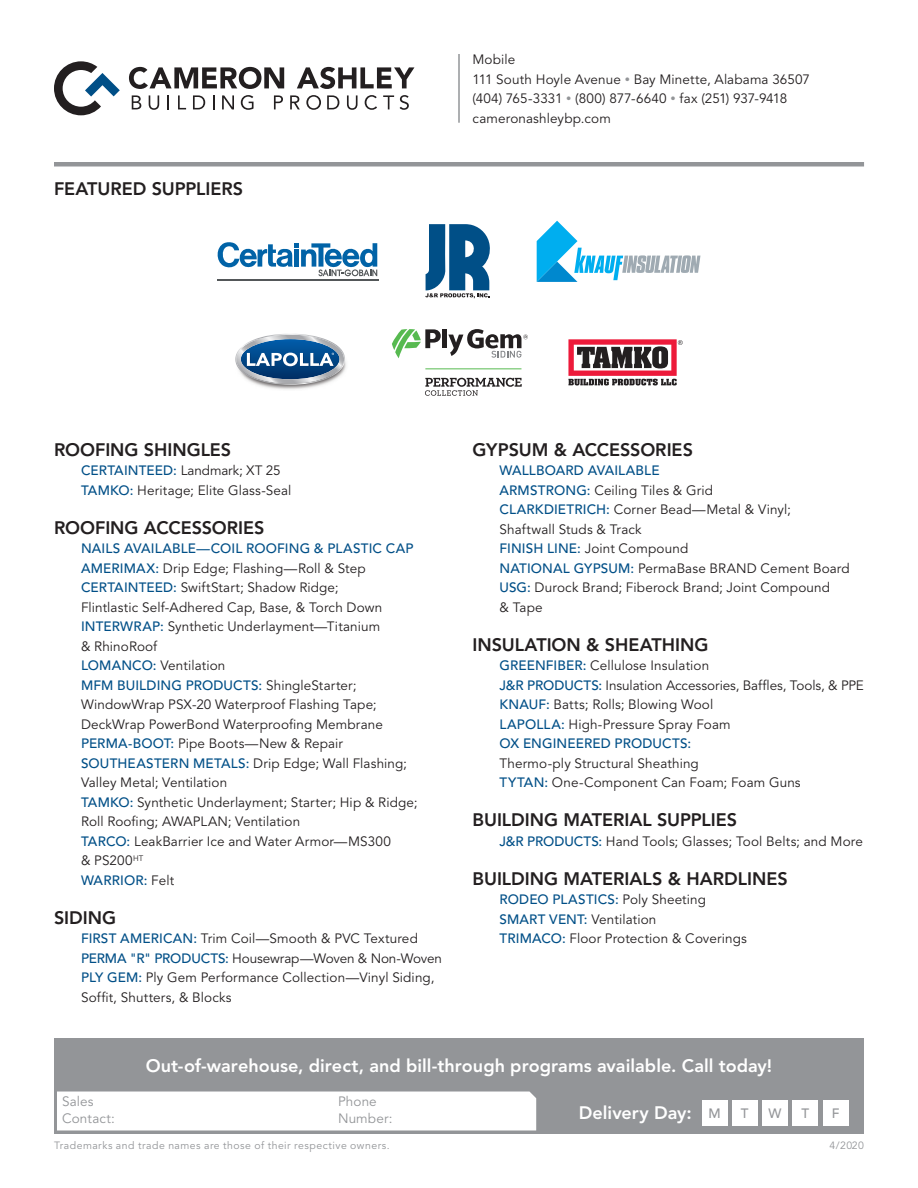
<style>
.page{position:relative;width:918px;height:1188px;background:#fff}
.page>*{position:absolute;margin:0;border:0;box-sizing:border-box;transform-origin:0 0}
.t1{font:800 18px "Avenir LT Pro";color:#231f20}
.t2{font:800 18px "Avenir LT Pro";letter-spacing:.005em;color:#fff}
.t3{font:13.5px/19.5px "Avenir LT Pro";letter-spacing:.01em;color:#231f20}
.t4{font:13.5px/16.8px "Avenir LT Pro";letter-spacing:.01em;color:#939598}
.t5{font:500 13.5px "Avenir LT Pro";color:#939598}
.t6{font:10.5px "Avenir LT Pro";letter-spacing:.045em;color:#939598}
.s1{font-size:10.5px;color:#939598}
.s2{font-weight:500;color:#004f87}
.s3{font-weight:500;font-size:13.5px;color:#939598}
</style>
<div class="page">
<svg style="left:218px;top:242px;width:159px;height:34px"></svg>
<hr style="left:218px;top:279px;width:161px;height:1px;background:#535759">
<svg style="left:425px;top:378px;width:97px;height:18px"></svg>
<svg style="left:392px;top:329px;width:49px;height:29px"></svg>
<div style="left:442px;top:329px;width:5px;height:19px;background:#231f20"></div>
<svg style="left:448px;top:329px;width:80px;height:29px"></svg>
<hr style="left:425px;top:369px;width:96px;height:1px;background:#57ba50">
<svg style="left:235px;top:334px;width:110px;height:51px"></svg>
<svg style="left:568px;top:339px;width:115px;height:46px"></svg>
<svg style="left:537px;top:221px;width:163px;height:61px"></svg>
<svg style="left:425px;top:224px;width:65px;height:74px"></svg>
<div style="left:54px;top:1039px;width:810px;height:95px;background:#939598"></div>
<div style="left:57px;top:1092px;width:479px;height:38px;background:#fff"></div>
<div style="left:702px;top:1100px;width:25px;height:25px;background:#fff"></div>
<div style="left:732px;top:1100px;width:26px;height:25px;background:#fff"></div>
<div style="left:793px;top:1100px;width:25px;height:25px;background:#fff"></div>
<div style="left:762px;top:1100px;width:26px;height:25px;background:#fff"></div>
<div style="left:823px;top:1100px;width:25px;height:25px;background:#fff"></div>
<hr style="left:54px;top:162px;width:810px;height:4px;background:#939598">
<svg style="left:129px;top:67px;width:155px;height:22px"></svg>
<svg style="left:297px;top:67px;width:117px;height:22px"></svg>
<svg style="left:132px;top:95px;width:9px;height:14px"></svg>
<svg style="left:149px;top:95px;width:10px;height:15px"></svg>
<svg style="left:168px;top:95px;width:1px;height:14px"></svg>
<svg style="left:178px;top:95px;width:8px;height:14px"></svg>
<svg style="left:193px;top:95px;width:12px;height:14px"></svg>
<svg style="left:213px;top:95px;width:1px;height:14px"></svg>
<svg style="left:222px;top:95px;width:12px;height:14px"></svg>
<svg style="left:241px;top:95px;width:13px;height:15px"></svg>
<svg style="left:274px;top:95px;width:9px;height:14px"></svg>
<svg style="left:290px;top:95px;width:10px;height:14px"></svg>
<svg style="left:306px;top:95px;width:15px;height:15px"></svg>
<svg style="left:327px;top:95px;width:12px;height:14px"></svg>
<svg style="left:347px;top:95px;width:11px;height:15px"></svg>
<svg style="left:365px;top:95px;width:12px;height:15px"></svg>
<svg style="left:383px;top:95px;width:11px;height:14px"></svg>
<svg style="left:400px;top:95px;width:9px;height:15px"></svg>
<svg style="left:54px;top:61px;width:66px;height:54px"></svg>
<hr style="left:458px;top:54px;width:2px;height:69px;background:#939598">
<h1 class="t1" style="left:54px;top:178px;width:191px">FEATURED SUPPLIERS</h1>
<p class="t3" style="left:472px;top:50px;width:339px">Mobile<br>111 South Hoyle Avenue <span class="s1">•</span> Bay Minette, Alabama 36507 (404) 765-3331 <span class="s1">•</span> (800) 877-6640 <span class="s1">•</span> fax (251) 937-9418 cameronashleybp.com</p>
<h1 class="t1" style="left:54px;top:439px;width:179px">ROOFING SHINGLES</h1>
<p class="t3" style="left:81px;top:461px;width:212px"><span class="s2">CERTAINTEED:</span> Landmark; XT 25<br><span class="s2">TAMKO:</span> Heritage; Elite Glass-Seal</p>
<h1 class="t1" style="left:54px;top:517px;width:212px">ROOFING ACCESSORIES</h1>
<p class="t3" style="left:81px;top:539px;width:338px"><span class="s2">NAILS AVAILABLE—COIL ROOFING &amp; PLASTIC CAP AMERIMAX:</span> Drip Edge; Flashing—Roll &amp; Step <span class="s2">CERTAINTEED:</span> SwiftStart; Shadow Ridge;<br>Flintlastic Self-Adhered Cap, Base, &amp; Torch Down <span class="s2">INTERWRAP:</span> Synthetic Underlayment—Titanium<br>&amp; RhinoRoof<br><span class="s2">LOMANCO:</span> Ventilation<br><span class="s2">MFM BUILDING PRODUCTS:</span> ShingleStarter; WindowWrap PSX-20 Waterproof Flashing Tape; DeckWrap PowerBond Waterproofing Membrane <span class="s2">PERMA-BOOT:</span> Pipe Boots—New &amp; Repair <span class="s2">SOUTHEASTERN METALS:</span> Drip Edge; Wall Flashing; Valley Metal; Ventilation<br><span class="s2">TAMKO:</span> Synthetic Underlayment; Starter; Hip &amp; Ridge; Roll Roofing; AWAPLAN; Ventilation<br><span class="s2">TARCO:</span> LeakBarrier Ice and Water Armor—MS300<br>&amp; PS200<sup>HT<br></sup><span class="s2">WARRIOR:</span> Felt</p>
<h1 class="t1" style="left:54px;top:907px;width:64px">SIDING</h1>
<p class="t3" style="left:81px;top:929px;width:362px"><span class="s2">FIRST AMERICAN:</span> Trim Coil—Smooth &amp; PVC Textured <span class="s2">PERMA "R" PRODUCTS:</span> Housewrap—Woven &amp; Non-Woven <span class="s2">PLY GEM:</span> Ply Gem Performance Collection—Vinyl Siding, Soffit, Shutters, &amp; Blocks</p>
<h1 class="t1" style="left:472px;top:439px;width:222px">GYPSUM &amp; ACCESSORIES</h1>
<p class="t3" style="left:500px;top:461px;width:352px"><span class="s2">WALLBOARD AVAILABLE<br>ARMSTRONG:</span> Ceiling Tiles &amp; Grid<br><span class="s2">CLARKDIETRICH:</span> Corner Bead—Metal &amp; Vinyl;<br>Shaftwall Studs &amp; Track<br><span class="s2">FINISH LINE:</span> Joint Compound<br><span class="s2">NATIONAL GYPSUM:</span> PermaBase BRAND Cement Board<br><span class="s2">USG:</span> Durock Brand; Fiberock Brand; Joint Compound<br>&amp; Tape</p>
<h1 class="t1" style="left:472px;top:634px;width:237px">INSULATION &amp; SHEATHING</h1>
<p class="t3" style="left:500px;top:656px;width:366px"><span class="s2">GREENFIBER:</span> Cellulose Insulation<br><span class="s2">J&amp;R PRODUCTS:</span> Insulation Accessories, Baffles, Tools, &amp; PPE <span class="s2">KNAUF:</span> Batts; Rolls; Blowing Wool<br><span class="s2">LAPOLLA:</span> High-Pressure Spray Foam<br><span class="s2">OX ENGINEERED PRODUCTS:</span></p>
<p class="t3" style="left:500px;top:754px;width:303px">Thermo-ply Structural Sheathing<br><span class="s2">TYTAN:</span> One-Component Can Foam; Foam Guns</p>
<h1 class="t1" style="left:472px;top:809px;width:266px">BUILDING MATERIAL SUPPLIES</h1>
<p class="t3" style="left:500px;top:832px;width:365px"><span class="s2">J&amp;R PRODUCTS:</span> Hand Tools; Glasses; Tool Belts; and More</p>
<h1 class="t1" style="left:472px;top:868px;width:317px">BUILDING MATERIALS &amp; HARDLINES</h1>
<p class="t3" style="left:500px;top:890px;width:249px"><span class="s2">RODEO PLASTICS:</span> Poly Sheeting<br><span class="s2">SMART VENT:</span> Ventilation<br><span class="s2">TRIMACO:</span> Floor Protection &amp; Coverings</p>
<h1 class="t2" style="left:146px;top:1055px;width:628px">Out-of-warehouse, direct, and bill-through programs available. Call today!</h1>
<p class="t4" style="left:338px;top:1094px;width:56px">Phone<br>Number:</p>
<p class="t4" style="left:62px;top:1094px;width:54px">Sales<br>Contact:</p>
<h1 class="t2" style="left:579px;top:1102px;width:143px">Delivery Day: <span class="s3">M</span></h1>
<p class="t5" style="left:741px;top:1105px;width:9px">T</p>
<p class="t5" style="left:769px;top:1105px;width:14px">W</p>
<p class="t5" style="left:801px;top:1105px;width:9px">T</p>
<p class="t5" style="left:832px;top:1105px;width:9px">F</p>
<p class="t6" style="left:54px;top:1140px;width:337px">Trademarks and trade names are those of their respective owners.</p>
<p class="t6" style="left:830px;top:1140px;width:36px">4/2020</p>
</div>
